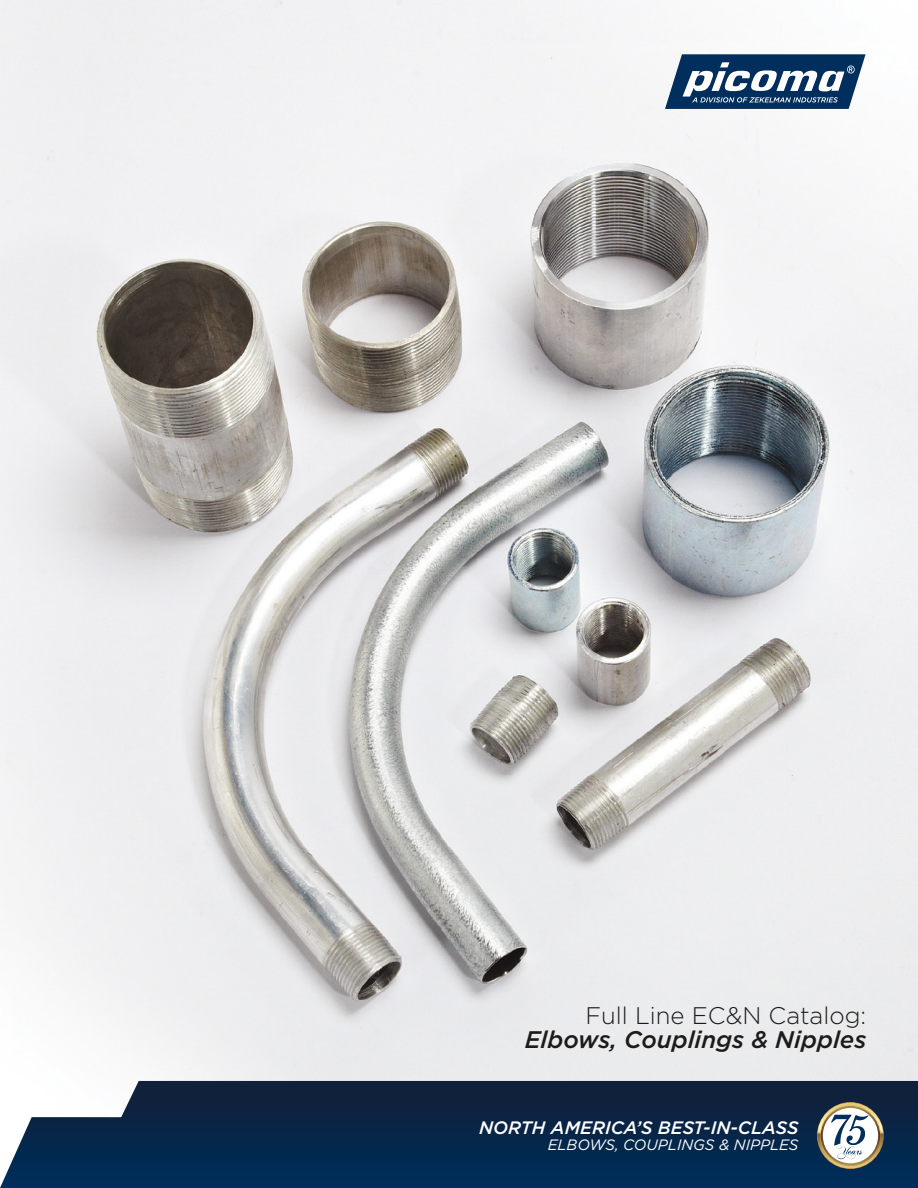
<style>
.page{position:relative;width:918px;height:1188px;background:#fff}
.page>*{position:absolute;margin:0;border:0;box-sizing:border-box;transform-origin:0 0}
.t1{font:italic 500 24px "Gotham";color:#1c1b1a}
.t2{font:300 24px "Gotham";color:#1c1b1a}
.t3{font:italic 500 18px "Gotham";color:#fff}
.t4{font:italic 15px "Gotham";color:#fff}
</style>
<div class="page">
<img style="left:0;top:0;width:918px;height:1081px">
<svg style="left:0;top:1081px;width:918px;height:107px;background:#163354"></svg>
<svg style="left:817px;top:1103px;width:66px;height:66px"></svg>
<svg style="left:820px;top:1105px;width:61px;height:61px"></svg>
<svg style="left:665px;top:54px;width:201px;height:55px"></svg>
<h1 class="t2" style="left:586px;top:1001px;width:282px">Full Line EC&amp;N Catalog:</h1>
<h1 class="t1" style="left:525px;top:1024px;width:343px">Elbows, Couplings &amp; Nipples</h1>
<p class="t3" style="left:479px;top:1116px;width:321px">NORTH AMERICA’S BEST-IN-CLASS</p>
<p class="t4" style="left:548px;top:1135px;width:252px">ELBOWS, COUPLINGS &amp; NIPPLES</p>
</div>
